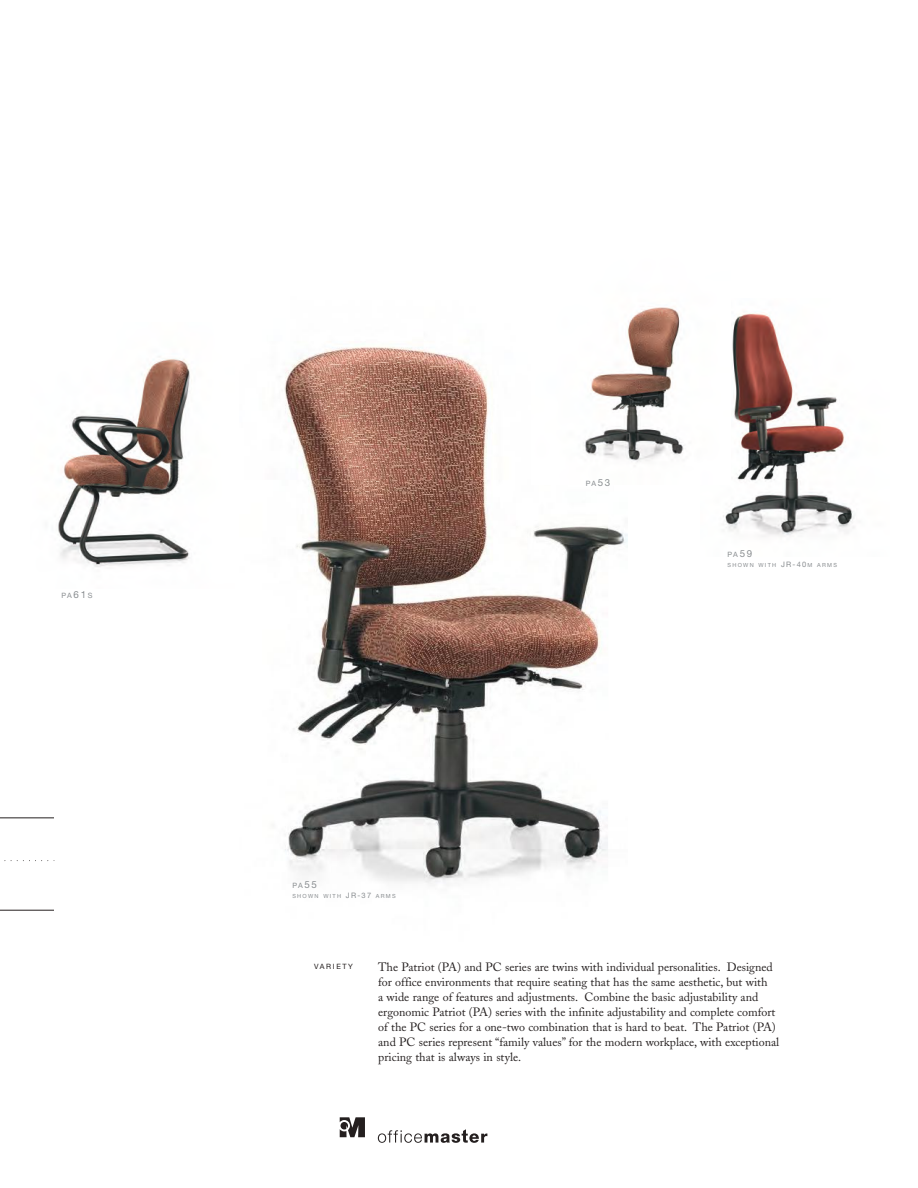
<style>
.page{position:relative;width:918px;height:1188px;background:#fff}
.page>*{position:absolute;margin:0;border:0;box-sizing:border-box;transform-origin:0 0}
.t1{font:12px/15px "Adobe Caslon";color:#241f1f}
.t2{font:7.35px "Helvetica Neue";letter-spacing:.15em;color:#898d90}
.t3{font:7.35px "Helvetica Neue";letter-spacing:.22em;color:#241f1f}
.t4{font:5.7px "Helvetica Neue";letter-spacing:.22em;color:#898d90}
.s1{font-size:9.75px}
.s2{font-size:7.5px}
</style>
<div class="page">
<img style="left:284px;top:346px;width:344px;height:538px">
<svg style="left:340px;top:1117px;width:25px;height:20px"></svg>
<svg style="left:378px;top:1129px;width:109px;height:14px"></svg>
<svg style="left:4px;top:860px;width:51px;height:1px"></svg>
<hr style="left:0;top:818px;width:54px;height:1px;background:#241f1f">
<hr style="left:0;top:910px;width:54px;height:1px;background:#241f1f">
<img style="left:723px;top:313px;width:132px;height:224px">
<img style="left:531px;top:307px;width:199px;height:178px">
<img style="left:58px;top:356px;width:132px;height:211px">
<p class="t2" style="left:61px;top:592px;width:32px">PA<span class="s1">61</span>S</p>
<p class="t2" style="left:292px;top:883px;width:26px">PA<span class="s1">55</span></p>
<p class="t4" style="left:292px;top:894px;width:105px">SHOWN WITH <span class="s2">JR-37</span> ARMS</p>
<p class="t2" style="left:586px;top:481px;width:26px">PA<span class="s1">53</span></p>
<p class="t2" style="left:728px;top:552px;width:26px">PA<span class="s1">59</span></p>
<p class="t4" style="left:728px;top:563px;width:111px">SHOWN WITH <span class="s2">JR-40</span>M ARMS</p>
<p class="t3" style="left:314px;top:964px;width:40px">VARIETY</p>
<p class="t1" style="left:378px;top:961px;width:403px">The Patriot (PA) and PC series are twins with individual personalities. Designed for office environments that require seating that has the same aesthetic, but with<br>a wide range of features and adjustments. Combine the basic adjustability and ergonomic Patriot (PA) series with the infinite adjustability and complete comfort of the PC series for a one-two combination that is hard to beat. The Patriot (PA) and PC series represent “family values” for the modern workplace, with exceptional pricing that is always in style.</p>
</div>
